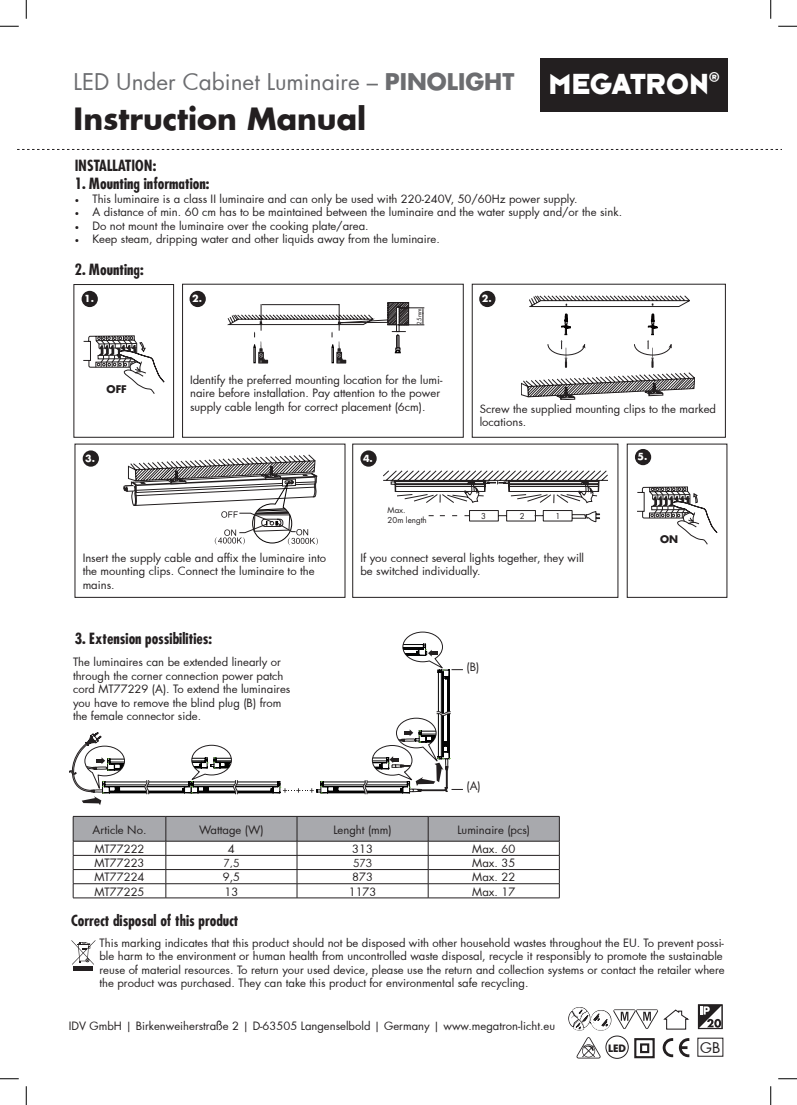
<style>
.page{position:relative;width:797px;height:1105px;background:#fff}
.page>*{position:absolute;margin:0;border:0;box-sizing:border-box;transform-origin:0 0}
.t1{font:700 30px "Futura";color:#231f20}
.t2{font:30px "Typeface Six";color:#fff}
.t3{font:22.5px "Futura";color:#6c6d70}
.t4{font:700 condensed 15px "Futura";color:#231f20}
.t5{font:14.5px "Futura";color:#231f20}
.t6{font:11.25px/13.5px "Futura";color:#231f20}
.t7{font:11.25px "Century Gothic";color:#231f20}
.t8{font:700 10.38px "Futura";color:#231f20}
.t9{font:700 10.25px "Futura";color:#231f20}
.t10{font:700 10px "Futura";color:#231f20}
.t11{font:700 9.5px "Futura";color:#fff}
.t12{font:8px/9.5px "Futura";color:#231f20}
.t13{font:5.88px "Futura";color:#231f20}
.s1{font-weight:700}
.s2{font-family:"Minion Pro"}
.s3{font-family:"Century Gothic";font-weight:700;font-style:italic}
</style>
<div class="page">
<svg style="left:634px;top:1038px;width:20px;height:20px"></svg>
<svg style="left:662px;top:1038px;width:11px;height:19px"></svg>
<svg style="left:679px;top:1038px;width:10px;height:19px"></svg>
<div style="left:697px;top:1038px;width:26px;height:19px;border:1px solid #231f20"></div>
<svg style="left:71px;top:940px;width:24px;height:25px"></svg>
<div style="left:73px;top:966px;width:20px;height:5px;background:#231f20"></div>
<div style="left:182px;top:284px;width:281px;height:154px;border:1px solid #231f20"></div>
<div style="left:189px;top:291px;width:17px;height:16px;background:#231f20;border-radius:50%"></div>
<div style="left:472px;top:284px;width:253px;height:154px;border:1px solid #231f20"></div>
<div style="left:479px;top:291px;width:16px;height:16px;background:#231f20;border-radius:50%"></div>
<svg style="left:83px;top:336px;width:81px;height:58px"></svg>
<div style="left:74px;top:284px;width:100px;height:154px;border:1px solid #231f20"></div>
<svg style="left:637px;top:487px;width:80px;height:57px"></svg>
<div style="left:82px;top:291px;width:16px;height:16px;background:#231f20;border-radius:50%"></div>
<div style="left:635px;top:449px;width:16px;height:16px;background:#231f20;border-radius:50%"></div>
<div style="left:75px;top:444px;width:270px;height:154px;border:1px solid #231f20"></div>
<div style="left:352px;top:444px;width:266px;height:154px;border:1px solid #231f20"></div>
<div style="left:83px;top:450px;width:16px;height:17px;background:#231f20;border-radius:50%"></div>
<div style="left:360px;top:450px;width:17px;height:17px;background:#231f20;border-radius:50%"></div>
<svg style="left:576px;top:1037px;width:24px;height:21px"></svg>
<div style="left:605px;top:1036px;width:23px;height:23px;border:1px solid #231f20;border-radius:50%"></div>
<svg style="left:228px;top:302px;width:196px;height:62px"></svg>
<svg style="left:529px;top:296px;width:160px;height:11px"></svg>
<svg style="left:124px;top:455px;width:194px;height:90px"></svg>
<svg style="left:383px;top:471px;width:225px;height:32px"></svg>
<svg style="left:428px;top:510px;width:171px;height:12px"></svg>
<svg style="left:521px;top:314px;width:173px;height:86px"></svg>
<svg style="left:69px;top:632px;width:394px;height:173px"></svg>
<svg style="left:17px;top:149px;width:764px;height:1px"></svg>
<div style="left:540px;top:58px;width:188px;height:53px;background:#231f20"></div>
<svg style="left:73px;top:816px;width:487px;height:82px"></svg>
<hr style="left:73px;top:898px;width:93px;height:1px;background:#231f20">
<hr style="left:166px;top:898px;width:131px;height:1px;background:#231f20">
<hr style="left:297px;top:898px;width:131px;height:1px;background:#231f20">
<hr style="left:428px;top:898px;width:131px;height:1px;background:#231f20">
<svg style="left:569px;top:1007px;width:120px;height:23px"></svg>
<svg style="left:698px;top:1004px;width:24px;height:25px"></svg>
<svg style="left:0;top:25px;width:19px;height:2px"></svg>
<svg style="left:778px;top:25px;width:19px;height:2px"></svg>
<svg style="left:0;top:1078px;width:19px;height:1px"></svg>
<svg style="left:778px;top:1078px;width:19px;height:1px"></svg>
<svg style="left:25px;top:0;width:2px;height:19px"></svg>
<svg style="left:25px;top:1086px;width:2px;height:19px"></svg>
<svg style="left:770px;top:0;width:1px;height:19px"></svg>
<svg style="left:770px;top:1086px;width:1px;height:19px"></svg>
<h2 class="t3" style="left:74px;top:66px;width:442px">LED Under Cabinet Luminaire – <span class="s1">PINOLIGHT</span></h2>
<h1 class="t1" style="left:74px;top:98px;width:294px">Instruction Manual</h1>
<h1 class="t2" style="left:548px;top:66px;width:173px">MEGATRON<sup>®</sup></h1>
<h3 class="t4" style="left:75px;top:156px;width:83px">INSTALLATION:</h3>
<h3 class="t4" style="left:75px;top:174px;width:136px">1. Mounting information:</h3>
<p class="t6" style="left:75px;top:192px;width:504px"><span class="s2">•</span> This luminaire is a class II luminaire and can only be used with 220-240V, 50/60Hz power supply.</p>
<p class="t6" style="left:75px;top:205px;width:549px"><span class="s2">•</span> A distance of min. 60 cm has to be maintained between the luminaire and the water supply and/or the sink.</p>
<p class="t6" style="left:75px;top:219px;width:295px"><span class="s2">•</span> Do not mount the luminaire over the cooking plate/area.</p>
<p class="t6" style="left:75px;top:232px;width:366px"><span class="s2">•</span> Keep steam, dripping water and other liquids away from the luminaire.</p>
<h3 class="t4" style="left:75px;top:259px;width:71px">2. Mounting:</h3>
<p class="t11" style="left:84px;top:292px;width:11px">1.</p>
<p class="t8" style="left:107px;top:382px;width:22px">OFF</p>
<p class="t11" style="left:192px;top:292px;width:11px">2.</p>
<p class="t13" style="left:415px;top:325px;width:18px;rotate:-90deg">25mm</p>
<p class="t6" style="left:190px;top:373px;width:254px">Identify the preferred mounting location for the lumi&shy;naire before installation. Pay attention to the power supply cable length for correct placement (6cm).</p>
<p class="t11" style="left:482px;top:292px;width:11px">2.</p>
<p class="t6" style="left:480px;top:401px;width:238px">Screw the supplied mounting clips to the marked locations.</p>
<p class="t11" style="left:85px;top:452px;width:11px">3.</p>
<p class="t11" style="left:363px;top:452px;width:11px">4.</p>
<p class="t11" style="left:637px;top:450px;width:11px">5.</p>
<p class="t12" style="left:387px;top:506px;width:41px">Max.<br>20m length</p>
<p class="t12" style="left:481px;top:511px;width:6px">3</p>
<p class="t12" style="left:520px;top:511px;width:6px">2</p>
<p class="t12" style="left:555px;top:511px;width:6px">1</p>
<p class="t6" style="left:83px;top:551px;width:245px">Insert the supply cable and affix the luminaire into the mounting clips. Connect the luminaire to the mains.</p>
<p class="t6" style="left:360px;top:551px;width:225px">If you connect several lights together, they will be switched individually.</p>
<h3 class="t4" style="left:75px;top:629px;width:139px">3. Extension possibilities:</h3>
<p class="t6" style="left:73px;top:655px;width:219px">The luminaires can be extended linearly or through the corner connection power patch cord MT77229 (A). To extend the luminaires you have to remove the blind plug (B) from the female connector side.</p>
<p class="t6" style="left:466px;top:660px;width:14px">(B)</p>
<p class="t6" style="left:466px;top:779px;width:16px">(A)</p>
<p class="t6" style="left:93px;top:822px;width:55px">Article No.</p>
<p class="t6" style="left:199px;top:822px;width:66px">Wattage (W)</p>
<p class="t6" style="left:333px;top:822px;width:60px">Lenght (mm)</p>
<p class="t6" style="left:457px;top:822px;width:74px">Luminaire (pcs)</p>
<p class="t6" style="left:94px;top:842px;width:52px">MT77222</p>
<p class="t6" style="left:228px;top:842px;width:8px">4</p>
<p class="t6" style="left:352px;top:842px;width:22px">313</p>
<p class="t6" style="left:472px;top:842px;width:44px">Max. 60</p>
<p class="t6" style="left:94px;top:856px;width:52px">MT77223</p>
<p class="t7" style="left:224px;top:855px;width:17px">7,5</p>
<p class="t7" style="left:353px;top:855px;width:20px">573</p>
<p class="t6" style="left:472px;top:856px;width:44px">Max. 35</p>
<p class="t6" style="left:94px;top:870px;width:52px">MT77224</p>
<p class="t6" style="left:223px;top:870px;width:19px">9,5</p>
<p class="t6" style="left:352px;top:870px;width:22px">873</p>
<p class="t6" style="left:472px;top:870px;width:44px">Max. 22</p>
<p class="t6" style="left:94px;top:884px;width:52px">MT77225</p>
<p class="t6" style="left:224px;top:884px;width:15px">13</p>
<p class="t6" style="left:349px;top:884px;width:29px">1173</p>
<p class="t6" style="left:472px;top:884px;width:44px">Max. 17</p>
<p class="t9" style="left:660px;top:532px;width:20px">ON</p>
<h3 class="t4" style="left:71px;top:911px;width:169px">Correct disposal of this product</h3>
<p class="t6" style="left:99px;top:936px;width:626px">This marking indicates that this product should not be disposed with other household wastes throughout the EU. To prevent possi&shy;ble harm to the environment or human health from uncontrolled waste disposal, recycle it responsibly to promote the sustainable reuse of material resources. To return your used device, please use the return and collection systems or contact the retailer where the product was purchased. They can take this product for environmental safe recycling.</p>
<p class="t6" style="left:69px;top:1019px;width:488px">IDV GmbH <span class="s3">|</span> Birkenweiherstraße 2 <span class="s3">|</span> D-63505 Langenselbold <span class="s3">|</span> Germany <span class="s3">|</span> www.megatron-licht.eu</p>
<p class="t10" style="left:608px;top:1041px;width:19px">LED</p>
<p class="t5" style="left:700px;top:1037px;width:22px">GB</p>
</div>
